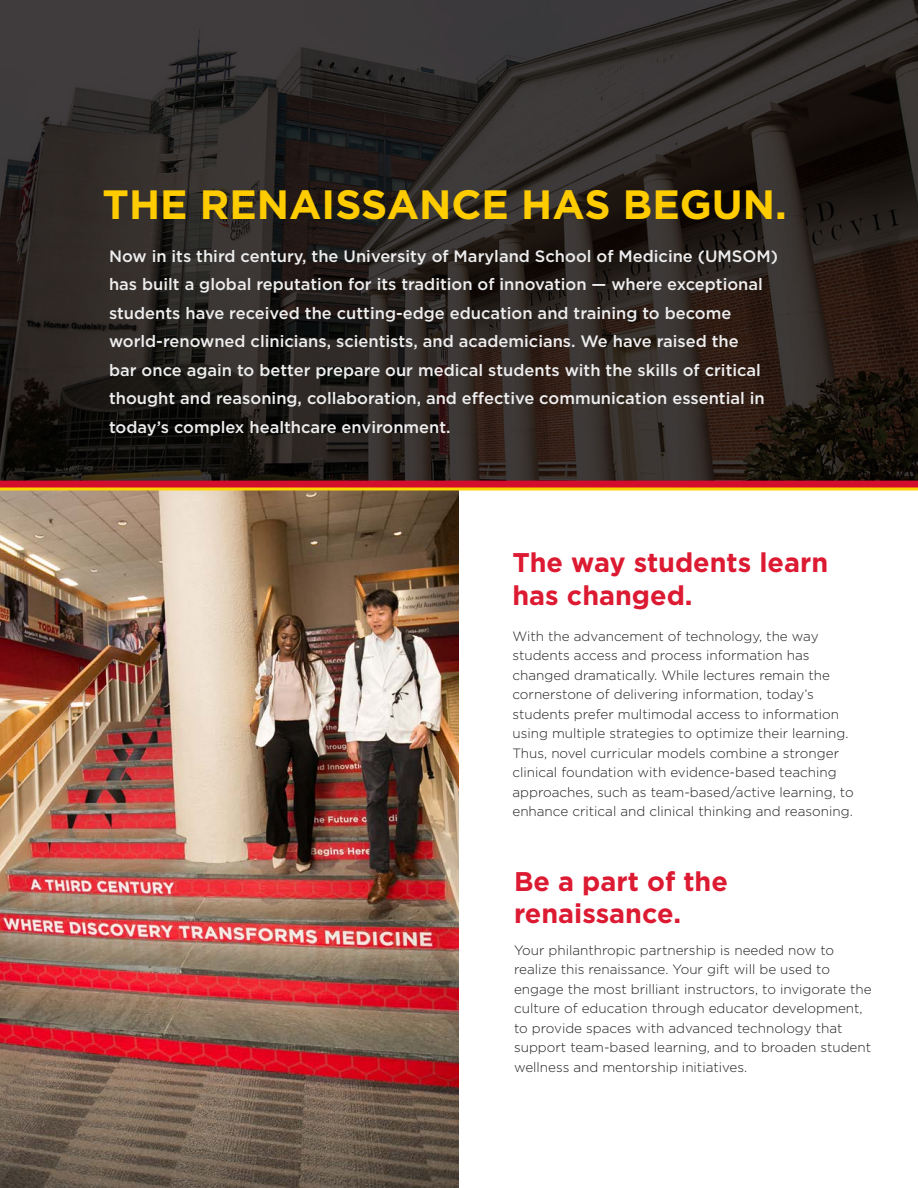
<style>
.page{position:relative;width:918px;height:1188px;background:#fff}
.page>*{position:absolute;margin:0;border:0;box-sizing:border-box;transform-origin:0 0}
.t1{font:700 40.95px "Gotham";color:#fc0}
.t2{font:700 27px/32.4px "Gotham";color:#dc1a32}
.t3{font:500 16.5px/28.5px "Gotham";color:#eeeeef}
.t4{font:300 13.5px/19.5px "Gotham";color:#231f20}
</style>
<div class="page">
<svg style="left:0;top:0;width:918px;height:481px;background:#2b2523"></svg>
<img style="left:0;top:490px;width:459px;height:698px">
<svg style="left:0;top:481px;width:917px;height:7px;background:#d61b28"></svg>
<img style="left:917px;top:239px;width:1px;height:249px">
<hr style="left:0;top:488px;width:918px;height:2px;background:#fed503">
<p class="t1" style="left:103px;top:177px;width:686px">THE RENAISSANCE HAS BEGUN.</p>
<p class="t3" style="left:109px;top:241px;width:671px">Now in its third century, the University of Maryland School of Medicine (UMSOM) has built a global reputation for its tradition of innovation — where exceptional students have received the cutting-edge education and training to become world-renowned clinicians, scientists, and academicians. We have raised the<br>bar once again to better prepare our medical students with the skills of critical thought and reasoning, collaboration, and effective communication essential in today’s complex healthcare environment.</p>
<p class="t2" style="left:512px;top:546px;width:317px">The way students learn has changed.</p>
<p class="t4" style="left:512px;top:626px;width:343px">With the advancement of technology, the way students access and process information has changed dramatically. While lectures remain the cornerstone of delivering information, today’s students prefer multimodal access to information using multiple strategies to optimize their learning.<br>Thus, novel curricular models combine a stronger clinical foundation with evidence-based teaching approaches, such as team-based/active learning, to enhance critical and clinical thinking and reasoning.</p>
<p class="t2" style="left:514px;top:865px;width:215px">Be a part of the renaissance.</p>
<p class="t4" style="left:514px;top:940px;width:359px">Your philanthropic partnership is needed now to realize this renaissance. Your gift will be used to engage the most brilliant instructors, to invigorate the culture of education through educator development, to provide spaces with advanced technology that support team-based learning, and to broaden student wellness and mentorship initiatives.</p>
</div>
